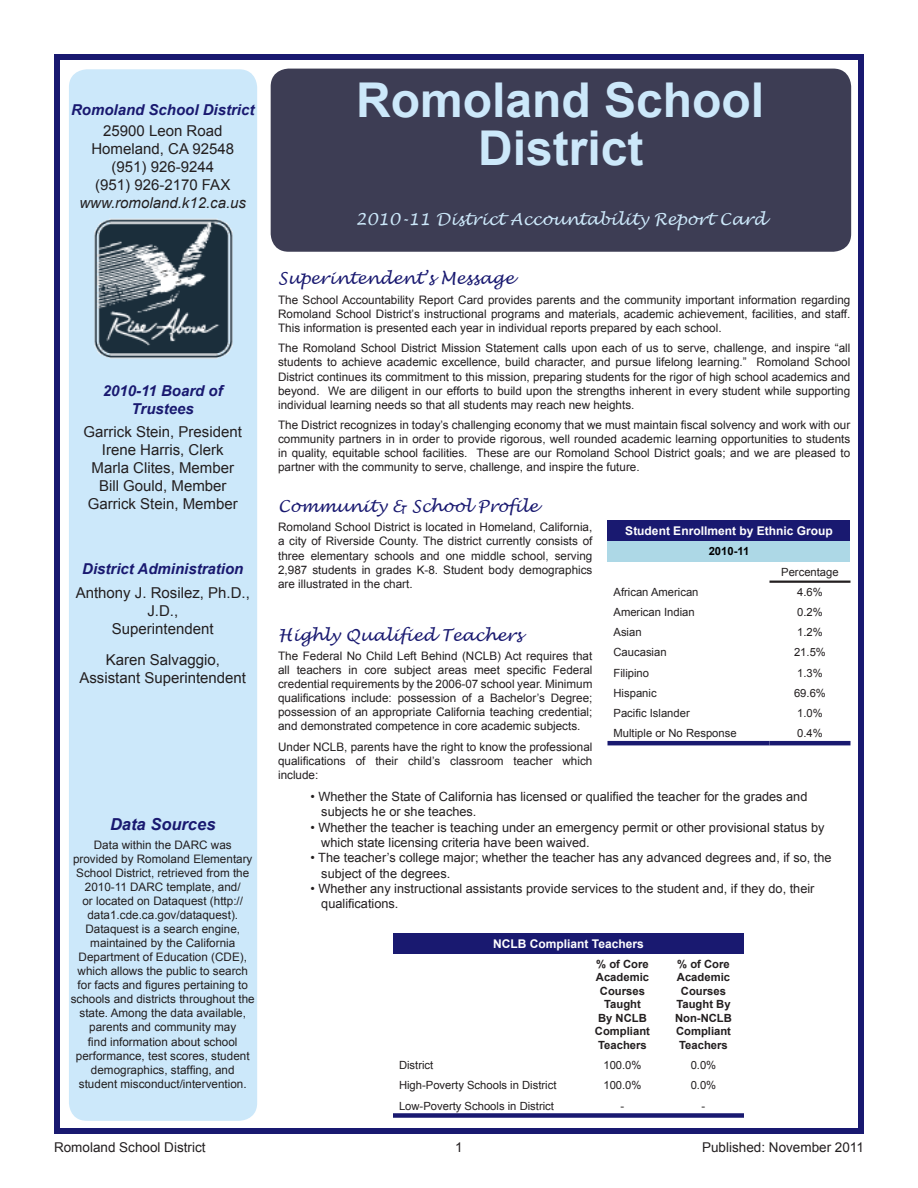
<style>
.page{position:relative;width:918px;height:1188px;background:#fff}
.page>*{position:absolute;margin:0;border:0;box-sizing:border-box;transform-origin:0 0}
.Body_Text_-_Left_Jus{font:700 48px/48px "Arial";color:#cce8fa;text-align:center}
.Element_Header{font:italic 16.5px "Lucida Handwriting";color:#191970}
.Body_Text_-_Left_Jus-2{font:italic 16.5px "Lucida Handwriting";color:#cce8fa}
.Element_Header-2{font:italic 700 16.5px "Arial";color:#191970}
.Body_Text_-_Centered{font:15px/18px "Arial";color:#231f20;text-align:center}
.Element_Subhead_-_Ce{font:15px "Arial";color:#231f20}
.Element_Subhead_-_Ce-2{font:italic 700 15px "Arial";color:#191970}
.Element_Subhead_-_Ce-3{font:italic 15px "Arial";color:#231f20}
.Element_Subhead{font:italic 700 15px "Arial";color:#191970}
.FooterQuadLeft{font:13.5px "Arial";color:#231f20}
.FooterQuadRight{font:13.5px "Arial";color:#231f20}
.Page_Numbers{font:13.5px "Arial";color:#231f20}
.Bullets_-_Indented{font:12.75px/15.3px "Arial";color:#231f20}
.t1{font:700 12px "Arial";color:#fff}
.Body_Text_-_Left_Jus-3{font:11.7px/14.1px "Arial";color:#231f20;text-align:justify}
.t2{font:11.25px "Arial";color:#231f20}
.t3{font:700 11.25px/13.5px "Arial";color:#231f20;text-align:center}
.t4{font:700 11.25px "Arial";color:#000}
</style>
<div class="page">
<div style="left:54px;top:54px;width:810px;height:1080px;border:6px solid #191970"></div>
<div style="left:271px;top:69px;width:580px;height:183px;background:#3d3d54;border-radius:18px"></div>
<div style="left:69px;top:69px;width:188px;height:1052px;background:#cce8fa;border-radius:18px"></div>
<img style="left:94px;top:218px;width:139px;height:141px">
<div style="left:608px;top:521px;width:242px;height:20px;background:#191970"></div>
<div style="left:608px;top:541px;width:242px;height:20px;background:#add8e6"></div>
<hr style="left:770px;top:581px;width:80px;height:2px;background:#231f20">
<hr style="left:608px;top:741px;width:162px;height:4px;background:#191970">
<hr style="left:770px;top:741px;width:80px;height:4px;background:#191970">
<div style="left:393px;top:933px;width:351px;height:21px;background:#191970"></div>
<div style="left:393px;top:1113px;width:189px;height:5px;background:#191970"></div>
<div style="left:582px;top:1113px;width:81px;height:5px;background:#191970"></div>
<div style="left:663px;top:1113px;width:81px;height:5px;background:#191970"></div>
<p class="Element_Subhead_-_Ce-2" style="left:71px;top:100px;width:185px">Romoland School District</p>
<p class="Element_Subhead_-_Ce" style="left:103px;top:121px;width:121px">25900 Leon Road</p>
<p class="Element_Subhead_-_Ce" style="left:91px;top:139px;width:144px">Homeland, CA 92548</p>
<p class="Element_Subhead_-_Ce" style="left:112px;top:157px;width:104px">(951) 926-9244</p>
<p class="Element_Subhead_-_Ce" style="left:95px;top:175px;width:137px">(951) 926-2170 FAX</p>
<p class="Element_Subhead_-_Ce-3" style="left:79px;top:193px;width:168px">www.romoland.k12.ca.us</p>
<p class="Element_Subhead_-_Ce-2" style="left:103px;top:381px;width:121px">2010-11 Board of</p>
<p class="Element_Subhead_-_Ce-2" style="left:132px;top:399px;width:64px">Trustees</p>
<p class="Body_Text_-_Centered" style="left:84px;top:423px;width:160px">Garrick Stein, President</p>
<p class="Body_Text_-_Centered" style="left:102px;top:441px;width:123px">Irene Harris, Clerk</p>
<p class="Body_Text_-_Centered" style="left:92px;top:459px;width:144px">Marla Clites, Member</p>
<p class="Body_Text_-_Centered" style="left:99px;top:477px;width:129px">Bill Gould, Member</p>
<p class="Body_Text_-_Centered" style="left:88px;top:495px;width:152px">Garrick Stein, Member</p>
<p class="Element_Subhead" style="left:82px;top:559px;width:163px">District Administration</p>
<p class="Body_Text_-_Centered" style="left:76px;top:584px;width:176px">Anthony J. Rosilez, Ph.D.,<br>J.D.,</p>
<p class="Body_Text_-_Centered" style="left:112px;top:620px;width:103px">Superintendent</p>
<p class="Body_Text_-_Centered" style="left:106px;top:651px;width:116px">Karen Salvaggio,</p>
<p class="Body_Text_-_Centered" style="left:79px;top:669px;width:168px">Assistant Superintendent</p>
<p class="Element_Header-2" style="left:110px;top:813px;width:107px">Data Sources</p>
<p class="Body_Text_-_Left_Jus-3" style="left:71px;top:838px;width:186px;text-align:center">Data within the DARC was provided by Romoland Elementary<br>School District, retrieved from the<br>2010-11 DARC template, and/<br>or located on Dataquest (http:// data1.cde.ca.gov/dataquest).<br>Dataquest is a search engine, maintained by the California<br>Department of Education (CDE), which allows the public to search for facts and figures pertaining to schools and districts throughout the state. Among the data available, parents and community may<br>find information about school performance, test scores, student demographics, staffing, and student misconduct/intervention.</p>
<p class="Body_Text_-_Left_Jus" style="left:356px;top:78px;width:410px">Romoland School<br>District</p>
<p class="Body_Text_-_Left_Jus-2" style="left:356px;top:209px;width:412px">2010-11 District Accountability Report Card</p>
<p class="Element_Header" style="left:278px;top:268px;width:237px">Superintendent’s Message</p>
<p class="Body_Text_-_Left_Jus-3" style="left:278px;top:293px;width:574px">The School Accountability Report Card provides parents and the community important information regarding Romoland School District’s instructional programs and materials, academic achievement, facilities, and staff.<br>This information is presented each year in individual reports prepared by each school.</p>
<p class="Body_Text_-_Left_Jus-3" style="left:278px;top:341px;width:574px">The Romoland School District Mission Statement calls upon each of us to serve, challenge, and inspire “all students to achieve academic excellence, build character, and pursue lifelong learning.” Romoland School District continues its commitment to this mission, preparing students for the rigor of high school academics and beyond. We are diligent in our efforts to build upon the strengths inherent in every student while supporting individual learning needs so that all students may reach new heights.</p>
<p class="Body_Text_-_Left_Jus-3" style="left:278px;top:418px;width:574px">The District recognizes in today’s challenging economy that we must maintain fiscal solvency and work with our community partners in in order to provide rigorous, well rounded academic learning opportunities to students in quality, equitable school facilities. These are our Romoland School District goals; and we are pleased to partner with the community to serve, challenge, and inspire the future.</p>
<p class="Element_Header" style="left:278px;top:496px;width:262px">Community &amp; School Profile</p>
<p class="Body_Text_-_Left_Jus-3" style="left:278px;top:520px;width:316px">Romoland School District is located in Homeland, California, a city of Riverside County. The district currently consists of three elementary schools and one middle school, serving 2,987 students in grades K-8. Student body demographics are illustrated in the chart.</p>
<p class="Element_Header" style="left:278px;top:625px;width:246px">Highly Qualified Teachers</p>
<p class="Body_Text_-_Left_Jus-3" style="left:278px;top:649px;width:316px">The Federal No Child Left Behind (NCLB) Act requires that all teachers in core subject areas meet specific Federal credential requirements by the 2006-07 school year. Minimum qualifications include: possession of a Bachelor’s Degree; possession of an appropriate California teaching credential; and demonstrated competence in core academic subjects.</p>
<p class="Body_Text_-_Left_Jus-3" style="left:278px;top:740px;width:316px">Under NCLB, parents have the right to know the professional qualifications of their child’s classroom teacher which include:</p>
<p class="Bullets_-_Indented" style="left:321px;top:789px;width:488px;text-indent:-11px">• Whether the State of California has licensed or qualified the teacher for the grades and subjects he or she teaches.</p>
<p class="Bullets_-_Indented" style="left:321px;top:820px;width:505px;text-indent:-11px">• Whether the teacher is teaching under an emergency permit or other provisional status by which state licensing criteria have been waived.</p>
<p class="Bullets_-_Indented" style="left:321px;top:850px;width:512px;text-indent:-11px">• The teacher’s college major; whether the teacher has any advanced degrees and, if so, the subject of the degrees.</p>
<p class="Bullets_-_Indented" style="left:321px;top:881px;width:495px;text-indent:-11px">• Whether any instructional assistants provide services to the student and, if they do, their qualifications.</p>
<p class="t1" style="left:625px;top:523px;width:209px">Student Enrollment by Ethnic Group</p>
<p class="t4" style="left:709px;top:544px;width:42px">2010-11</p>
<p class="t2" style="left:781px;top:564px;width:59px">Percentage</p>
<p class="t2" style="left:614px;top:585px;width:87px">African American</p>
<p class="t2" style="left:797px;top:585px;width:27px">4.6%</p>
<p class="t2" style="left:614px;top:605px;width:83px">American Indian</p>
<p class="t2" style="left:797px;top:605px;width:27px">0.2%</p>
<p class="t2" style="left:614px;top:625px;width:30px">Asian</p>
<p class="t2" style="left:797px;top:625px;width:27px">1.2%</p>
<p class="t2" style="left:614px;top:645px;width:55px">Caucasian</p>
<p class="t2" style="left:794px;top:645px;width:33px">21.5%</p>
<p class="t2" style="left:614px;top:665px;width:37px">Filipino</p>
<p class="t2" style="left:797px;top:665px;width:27px">1.3%</p>
<p class="t2" style="left:614px;top:686px;width:45px">Hispanic</p>
<p class="t2" style="left:794px;top:686px;width:33px">69.6%</p>
<p class="t2" style="left:614px;top:706px;width:78px">Pacific Islander</p>
<p class="t2" style="left:797px;top:706px;width:27px">1.0%</p>
<p class="t2" style="left:614px;top:726px;width:125px">Multiple or No Response</p>
<p class="t2" style="left:797px;top:726px;width:27px">0.4%</p>
<p class="t1" style="left:493px;top:936px;width:152px">NCLB Compliant Teachers</p>
<p class="t3" style="left:595px;top:958px;width:57px">% of Core<br>Academic<br>Courses<br>Taught<br>By NCLB<br>Compliant<br>Teachers</p>
<p class="t3" style="left:675px;top:958px;width:58px">% of Core<br>Academic<br>Courses<br>Taught By<br>Non-NCLB<br>Compliant<br>Teachers</p>
<p class="t2" style="left:399px;top:1058px;width:36px">District</p>
<p class="t2" style="left:603px;top:1058px;width:40px">100.0%</p>
<p class="t2" style="left:691px;top:1058px;width:27px">0.0%</p>
<p class="t2" style="left:399px;top:1078px;width:159px">High-Poverty Schools in District</p>
<p class="t2" style="left:603px;top:1078px;width:40px">100.0%</p>
<p class="t2" style="left:691px;top:1078px;width:27px">0.0%</p>
<p class="t2" style="left:399px;top:1098px;width:157px">Low-Poverty Schools in District</p>
<p class="t2" style="left:621px;top:1098px;width:5px">-</p>
<p class="t2" style="left:702px;top:1098px;width:5px">-</p>
<p class="FooterQuadLeft" style="left:54px;top:1138px;width:153px">Romoland School District</p>
<p class="Page_Numbers" style="left:455px;top:1138px;width:9px">1</p>
<p class="FooterQuadRight" style="left:702px;top:1138px;width:163px">Published: November 2011</p>
</div>
